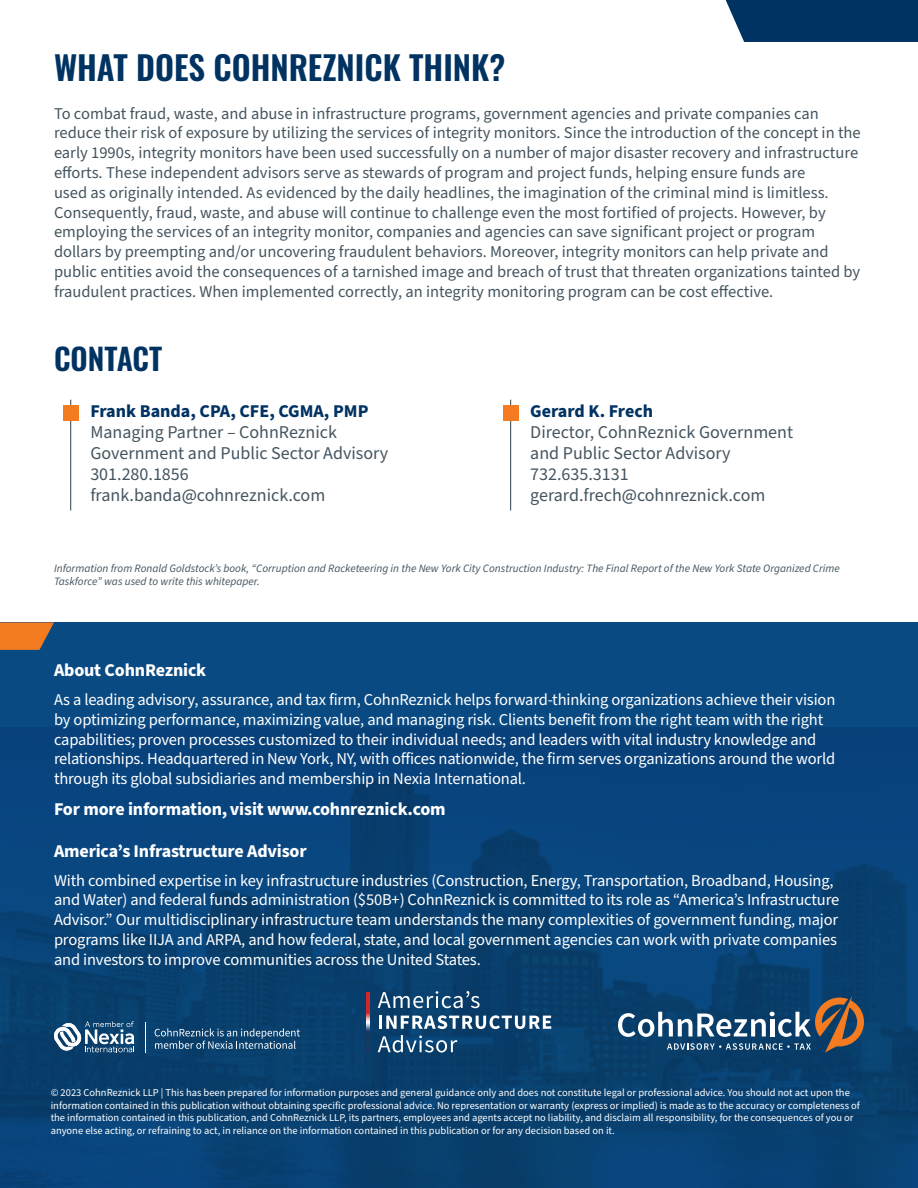
<style>
.page{position:relative;width:918px;height:1188px;background:#fff}
.page>*{position:absolute;margin:0;border:0;box-sizing:border-box;transform-origin:0 0}
.t1{font:600 33px "Oswald";color:#003262}
.t2{font:600 30px "Oswald";color:#003262}
.t3{font:18px/21px "Source Sans Pro";color:#455560}
.t4{font:700 18px "Source Sans Pro";letter-spacing:-.01em;color:#fff}
.t5{font:700 18px "Source Sans Pro";color:#003262}
.t6{font:16.5px/19.8px "Source Sans Pro";color:#455560}
.t7{font:16.5px/19.8px "Source Sans Pro";letter-spacing:-.01em;color:#fff}
.t8{font:italic 11.25px/13.5px "Source Sans Pro";color:#455560}
.t9{font:10.5px/12.6px "Source Sans Pro";color:#fff}
</style>
<div class="page">
<svg style="left:0;top:622px;width:918px;height:566px;background:#084378"></svg>
<svg style="left:0;top:622px;width:54px;height:28px;background:#d0732f"></svg>
<svg style="left:53px;top:1021px;width:81px;height:31px"></svg>
<hr style="left:145px;top:1022px;width:1px;height:31px;background:#fff">
<svg style="left:155px;top:1028px;width:145px;height:21px;background:#386489"></svg>
<svg style="left:618px;top:995px;width:246px;height:58px;background:#3d5d79"></svg>
<hr style="left:70px;top:400px;width:1px;height:111px;background:#455560">
<div style="left:63px;top:405px;width:15px;height:15px;background:#f47b20"></div>
<hr style="left:510px;top:400px;width:1px;height:111px;background:#455560">
<div style="left:503px;top:405px;width:15px;height:15px;background:#f47b20"></div>
<div style="left:726px;top:0;width:192px;height:42px;background:#003262"></div>
<svg style="left:378px;top:991px;width:102px;height:17px;background:#436d8f"></svg>
<svg style="left:378px;top:1035px;width:79px;height:18px"></svg>
<img style="left:367px;top:992px;width:2px;height:60px">
<svg style="left:379px;top:1015px;width:172px;height:14px"></svg>
<p class="t1" style="left:54px;top:50px;width:453px">WHAT DOES COHNREZNICK THINK?</p>
<p class="t6" style="left:54px;top:104px;width:808px">To combat fraud, waste, and abuse in infrastructure programs, government agencies and private companies can reduce their risk of exposure by utilizing the services of integrity monitors. Since the introduction of the concept in the early 1990s, integrity monitors have been used successfully on a number of major disaster recovery and infrastructure efforts. These independent advisors serve as stewards of program and project funds, helping ensure funds are<br>used as originally intended. As evidenced by the daily headlines, the imagination of the criminal mind is limitless.<br>Consequently, fraud, waste, and abuse will continue to challenge even the most fortified of projects. However, by employing the services of an integrity monitor, companies and agencies can save significant project or program dollars by preempting and/or uncovering fraudulent behaviors. Moreover, integrity monitors can help private and public entities avoid the consequences of a tarnished image and breach of trust that threaten organizations tainted by fraudulent practices. When implemented correctly, an integrity monitoring program can be cost effective.</p>
<p class="t2" style="left:54px;top:343px;width:110px">CONTACT</p>
<p class="t5" style="left:90px;top:399px;width:280px">Frank Banda, CPA, CFE, CGMA, PMP</p>
<p class="t3" style="left:90px;top:422px;width:300px">Managing Partner – CohnReznick<br>Government and Public Sector Advisory<br>301.280.1856 frank.banda@cohnreznick.com</p>
<p class="t5" style="left:530px;top:399px;width:124px">Gerard K. Frech</p>
<p class="t3" style="left:530px;top:422px;width:264px">Director, CohnReznick Government and Public Sector Advisory<br>732.635.3131 gerard.frech@cohnreznick.com</p>
<p class="t8" style="left:54px;top:562px;width:788px">Information from Ronald Goldstock’s book, “Corruption and Racketeering in the New York City Construction Industry: The Final Report of the New York State Organized Crime<br>Taskforce” was used to write this whitepaper.</p>
<p class="t4" style="left:54px;top:658px;width:154px">About CohnReznick</p>
<p class="t7" style="left:54px;top:690px;width:783px">As a leading advisory, assurance, and tax firm, CohnReznick helps forward-thinking organizations achieve their vision by optimizing performance, maximizing value, and managing risk. Clients benefit from the right team with the right capabilities; proven processes customized to their individual needs; and leaders with vital industry knowledge and relationships. Headquartered in New York, NY, with offices nationwide, the firm serves organizations around the world through its global subsidiaries and membership in Nexia International.</p>
<p class="t4" style="left:54px;top:797px;width:393px">For more information, visit www.cohnreznick.com</p>
<p class="t4" style="left:54px;top:839px;width:254px">America’s Infrastructure Advisor</p>
<p class="t7" style="left:54px;top:871px;width:787px">With combined expertise in key infrastructure industries (Construction, Energy, Transportation, Broadband, Housing, and Water) and federal funds administration ($50B+) CohnReznick is committed to its role as “America’s Infrastructure Advisor.” Our multidisciplinary infrastructure team understands the many complexities of government funding, major programs like IIJA and ARPA, and how federal, state, and local government agencies can work with private companies and investors to improve communities across the United States.</p>
<p class="t9" style="left:51px;top:1087px;width:811px">© 2023 CohnReznick LLP | This has been prepared for information purposes and general guidance only and does not constitute legal or professional advice. You should not act upon the information contained in this publication without obtaining specific professional advice. No representation or warranty (express or implied) is made as to the accuracy or completeness of the information contained in this publication, and CohnReznick LLP, its partners, employees and agents accept no liability, and disclaim all responsibility, for the consequences of you or anyone else acting, or refraining to act, in reliance on the information contained in this publication or for any decision based on it.</p>
</div>
